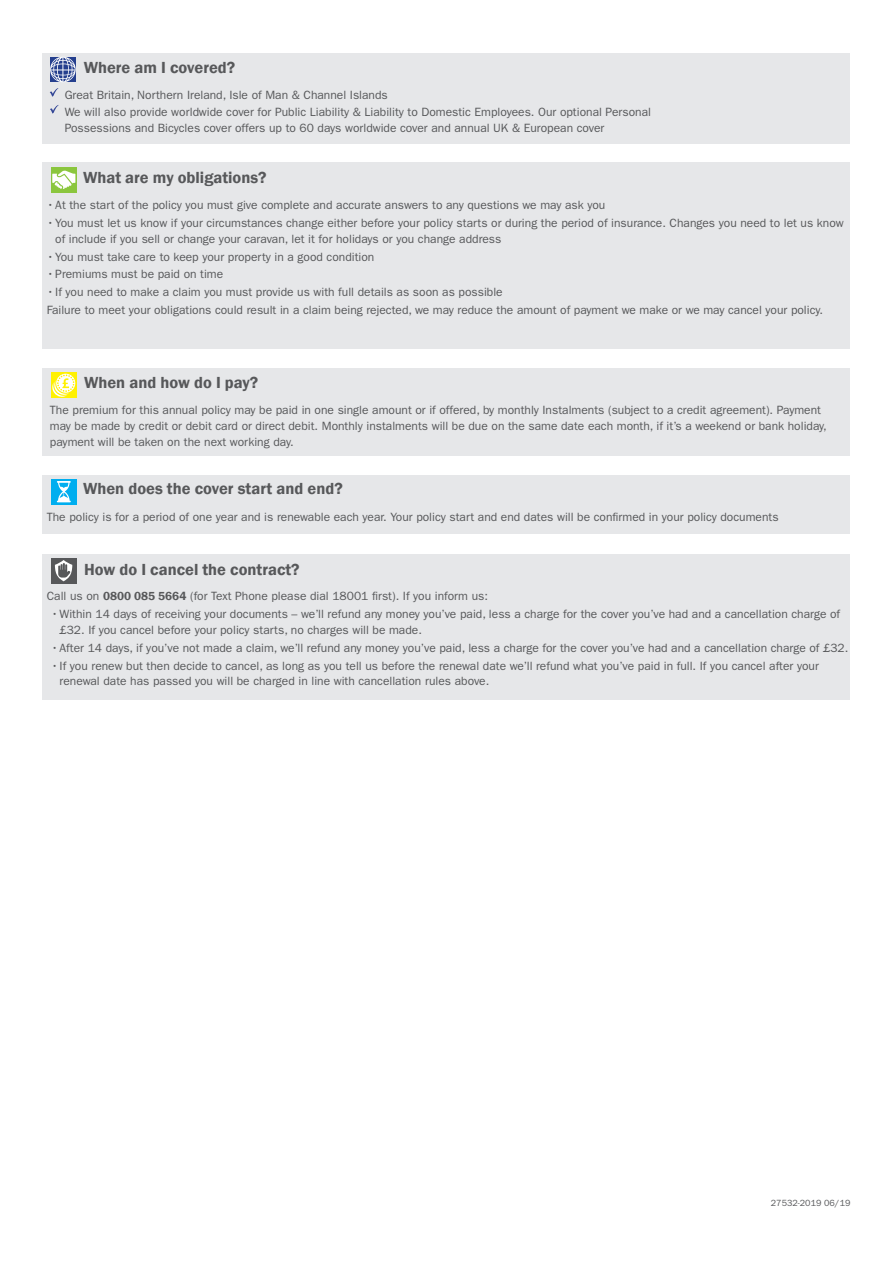
<style>
.page{position:relative;width:893px;height:1263px;background:#fff}
.page>*{position:absolute;margin:0;border:0;box-sizing:border-box;transform-origin:0 0}
.t1{font:600 16.5px "Franklin Gothic";color:#57585a}
.t2{font:12px/15.8px "ITC Franklin Gothic Std";color:#57585a}
.t3{font:9px "ITC Franklin Gothic Std";color:#57585a}
.s1{font-family:"Franklin Gothic";font-weight:600}
</style>
<div class="page">
<div style="left:43px;top:54px;width:807px;height:90px;background:#e6e7e9"></div>
<svg style="left:50px;top:57px;width:26px;height:25px"></svg>
<svg style="left:50px;top:88px;width:9px;height:9px"></svg>
<svg style="left:50px;top:105px;width:9px;height:8px"></svg>
<div style="left:43px;top:163px;width:807px;height:186px;background:#e6e7e9"></div>
<div style="left:51px;top:167px;width:26px;height:26px;background:#8bc63e"></div>
<svg style="left:52px;top:170px;width:23px;height:19px"></svg>
<div style="left:43px;top:369px;width:807px;height:87px;background:#e6e7e9"></div>
<svg style="left:51px;top:372px;width:26px;height:26px"></svg>
<svg style="left:52px;top:374px;width:23px;height:24px"></svg>
<div style="left:43px;top:475px;width:807px;height:59px;background:#e6e7e9"></div>
<div style="left:51px;top:479px;width:26px;height:25px;background:#00aeef"></div>
<svg style="left:57px;top:481px;width:14px;height:21px"></svg>
<div style="left:43px;top:554px;width:807px;height:145px;background:#e6e7e9"></div>
<div style="left:51px;top:558px;width:26px;height:25px;background:#57585a"></div>
<svg style="left:55px;top:560px;width:17px;height:21px"></svg>
<p class="t1" style="left:84px;top:57px;width:153px">Where am I covered?</p>
<p class="t2" style="left:65px;top:87px;width:325px">Great Britain, Northern Ireland, Isle of Man &amp; Channel Islands</p>
<p class="t2" style="left:65px;top:105px;width:588px">We will also provide worldwide cover for Public Liability &amp; Liability to Domestic Employees. Our optional Personal<br>Possessions and Bicycles cover offers up to 60 days worldwide cover and annual UK &amp; European cover</p>
<p class="t1" style="left:83px;top:167px;width:185px">What are my obligations?</p>
<p class="t2" style="left:47px;top:197px;width:560px">•At the start of the policy you must give complete and accurate answers to any questions we may ask you</p>
<p class="t2" style="left:55px;top:215px;width:790px;text-indent:-9px">•You must let us know if your circumstances change either before your policy starts or during the period of insurance. Changes you need to let us know of include if you sell or change your caravan, let it for holidays or you change address</p>
<p class="t2" style="left:47px;top:249px;width:329px">•You must take care to keep your property in a good condition</p>
<p class="t2" style="left:47px;top:267px;width:178px">•Premiums must be paid on time</p>
<p class="t2" style="left:47px;top:284px;width:457px">•If you need to make a claim you must provide us with full details as soon as possible</p>
<p class="t2" style="left:47px;top:302px;width:778px">Failure to meet your obligations could result in a claim being rejected, we may reduce the amount of payment we make or we may cancel your policy.</p>
<p class="t1" style="left:84px;top:372px;width:176px">When and how do I pay?</p>
<p class="t2" style="left:50px;top:402px;width:778px">The premium for this annual policy may be paid in one single amount or if offered, by monthly Instalments (subject to a credit agreement). Payment may be made by credit or debit card or direct debit. Monthly instalments will be due on the same date each month, if it’s a weekend or bank holiday, payment will be taken on the next working day.</p>
<p class="t1" style="left:83px;top:479px;width:261px">When does the cover start and end?</p>
<p class="t2" style="left:47px;top:509px;width:733px">The policy is for a period of one year and is renewable each year. Your policy start and end dates will be confirmed in your policy documents</p>
<p class="t1" style="left:84px;top:559px;width:217px">How do I cancel the contract?</p>
<p class="t2" style="left:47px;top:588px;width:443px">Call us on <span class="s1">0800 085 5664</span> (for Text Phone please dial 18001 first). If you inform us:</p>
<p class="t2" style="left:60px;top:606px;width:782px;text-indent:-9px">•Within 14 days of receiving your documents – we’ll refund any money you’ve paid, less a charge for the cover you’ve had and a cancellation charge of £32. If you cancel before your policy starts, no charges will be made.</p>
<p class="t2" style="left:51px;top:640px;width:799px">•After 14 days, if you’ve not made a claim, we’ll refund any money you’ve paid, less a charge for the cover you’ve had and a cancellation charge of £32.</p>
<p class="t2" style="left:60px;top:658px;width:761px;text-indent:-9px">•If you renew but then decide to cancel, as long as you tell us before the renewal date we’ll refund what you’ve paid in full. If you cancel after your renewal date has passed you will be charged in line with cancellation rules above.</p>
<p class="t3" style="left:771px;top:1198px;width:81px">27532-2019 06/19</p>
</div>
